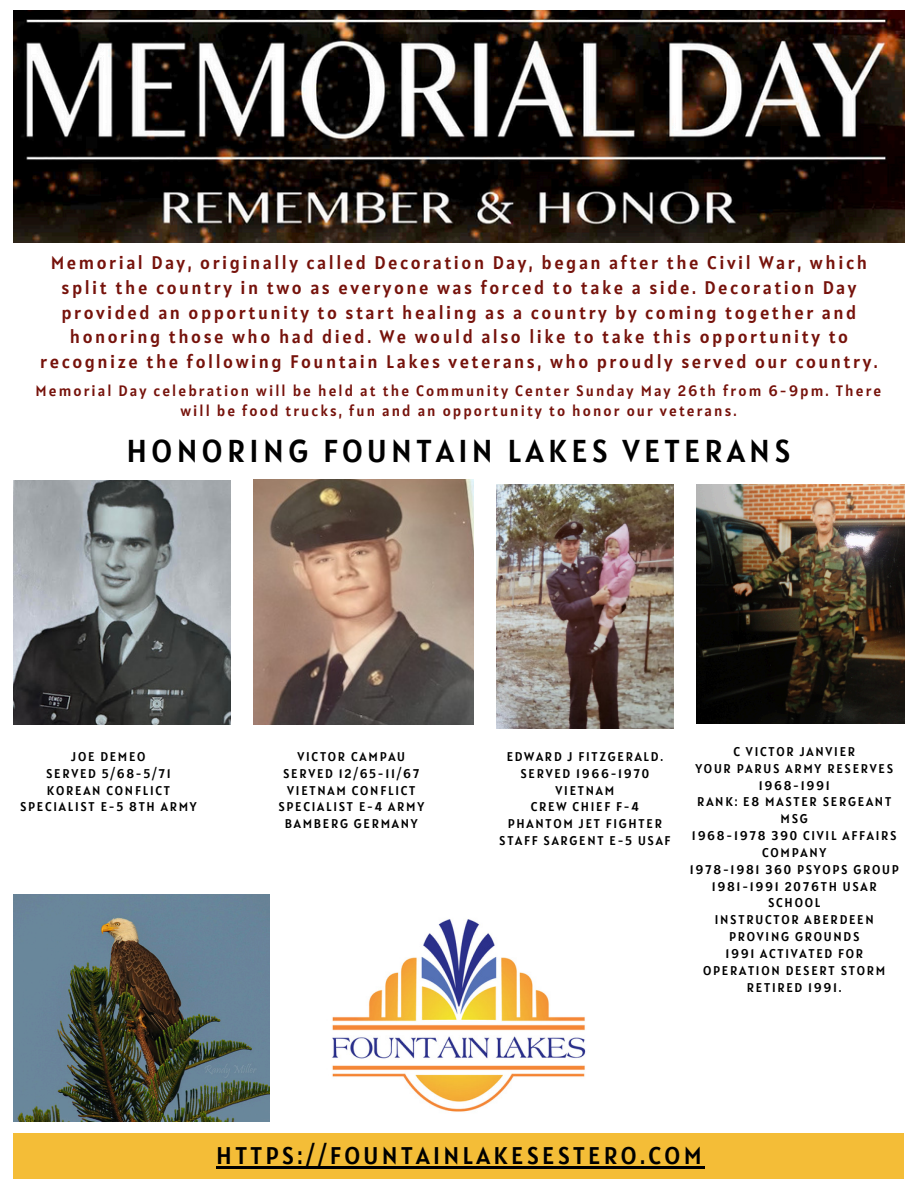
<style>
.page{position:relative;width:918px;height:1188px;background:#fff}
.page>*{position:absolute;margin:0;border:0;box-sizing:border-box;transform-origin:0 0}
.t1{font:31.5px "Alatsi";letter-spacing:.14em;color:#000}
.t2{font:24px "Alatsi";letter-spacing:.14em;color:#000}
.t3{font:18.15px/24.8px "Alatsi";letter-spacing:.14em;color:#76120b;text-align:center}
.t4{font:15px/20.2px "Alatsi";letter-spacing:.14em;color:#76120b;text-align:center}
.t5{font:12.6px/16.8px "Alatsi";letter-spacing:.14em;color:#000;text-align:center}
</style>
<div class="page">
<img style="left:332px;top:919px;width:254px;height:193px">
<img style="left:13px;top:11px;width:891px;height:231px">
<img style="left:13px;top:480px;width:217px;height:245px">
<img style="left:696px;top:485px;width:208px;height:238px">
<img style="left:497px;top:485px;width:176px;height:244px">
<img style="left:253px;top:480px;width:221px;height:244px">
<div style="left:13px;top:1133px;width:891px;height:45px;background:#f4bd37"></div>
<img style="left:13px;top:895px;width:257px;height:227px">
<hr style="left:216px;top:1166px;width:489px;height:2px;background:#000">
<p class="t3" style="left:40px;top:250px;width:839px">Memorial Day, originally called Decoration Day, began after the Civil War, which split the country in two as everyone was forced to take a side. Decoration Day provided an opportunity to start healing as a country by coming together and honoring those who had died. We would also like to take this opportunity to recognize the following Fountain Lakes veterans, who proudly served our country.</p>
<p class="t4" style="left:35px;top:381px;width:847px">Memorial Day celebration will be held at the Community Center Sunday May 26th from 6-9pm. There will be food trucks, fun and an opportunity to honor our veterans.</p>
<p class="t1" style="left:127px;top:430px;width:665px">HONORING FOUNTAIN LAKES VETERANS</p>
<p class="t5" style="left:71px;top:748px;width:76px">JOE DEMEO</p>
<p class="t5" style="left:46px;top:765px;width:126px">SERVED 5/68-5/71</p>
<p class="t5" style="left:47px;top:782px;width:125px">KOREAN CONFLICT</p>
<p class="t5" style="left:20px;top:798px;width:178px">SPECIALIST E-5 8TH ARMY</p>
<p class="t5" style="left:298px;top:748px;width:109px">VICTOR CAMPAU</p>
<p class="t5" style="left:283px;top:765px;width:138px">SERVED 12/65-11/67</p>
<p class="t5" style="left:287px;top:782px;width:130px">VIETNAM CONFLICT</p>
<p class="t5" style="left:278px;top:798px;width:147px">SPECIALIST E-4 ARMY</p>
<h2 class="t5" style="left:285px;top:815px;width:134px">BAMBERG GERMANY</h2>
<p class="t5" style="left:507px;top:748px;width:158px">EDWARD J FITZGERALD.</p>
<p class="t5" style="left:521px;top:765px;width:130px">SERVED 1966-1970</p>
<p class="t5" style="left:556px;top:782px;width:60px">VIETNAM</p>
<p class="t5" style="left:508px;top:798px;width:156px">CREW CHIEF F-4<br>PHANTOM JET FIGHTER</p>
<p class="t5" style="left:499px;top:832px;width:173px">STAFF SARGENT E-5 USAF</p>
<p class="t5" style="left:733px;top:743px;width:123px">C VICTOR JANVIER</p>
<p class="t5" style="left:695px;top:760px;width:199px">YOUR PARUS ARMY RESERVES<br>1968-1991</p>
<p class="t5" style="left:697px;top:794px;width:195px">RANK: E8 MASTER SERGEANT<br>MSG</p>
<p class="t5" style="left:692px;top:827px;width:206px">1968-1978 390 CIVIL AFFAIRS<br>COMPANY</p>
<p class="t5" style="left:690px;top:861px;width:211px">1978-1981 360 PSYOPS GROUP</p>
<p class="t5" style="left:712px;top:878px;width:167px">1981-1991 2076TH USAR<br>SCHOOL</p>
<p class="t5" style="left:715px;top:911px;width:161px">INSTRUCTOR ABERDEEN<br>PROVING GROUNDS</p>
<p class="t5" style="left:703px;top:945px;width:184px">1991 ACTIVATED FOR<br>OPERATION DESERT STORM</p>
<p class="t5" style="left:747px;top:979px;width:96px">RETIRED 1991.</p>
<p class="t2" style="left:216px;top:1140px;width:487px">HTTPS://FOUNTAINLAKESESTERO.COM</p>
</div>
